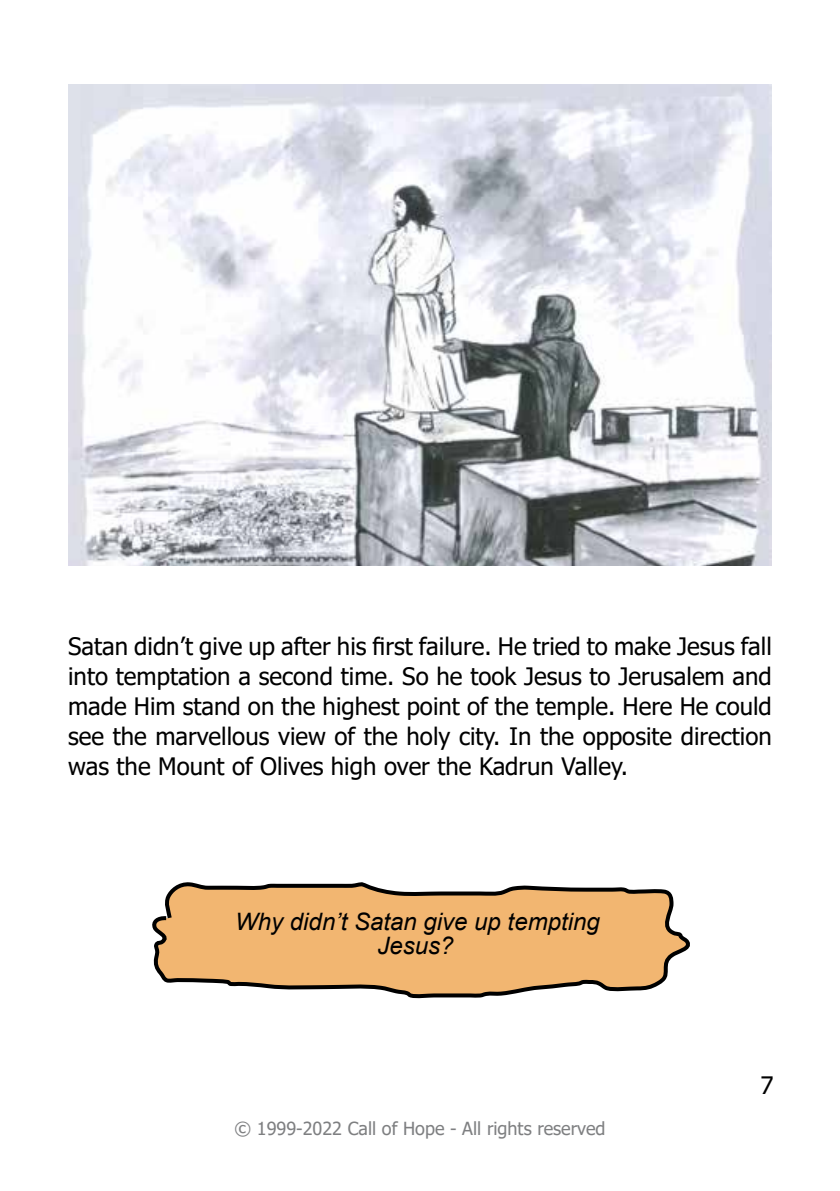
<style>
.page{position:relative;width:840px;height:1191px;background:#fff}
.page>*{position:absolute;margin:0;border:0;box-sizing:border-box;transform-origin:0 0}
.t1{font:24px/30px "Tahoma";color:#000;text-align:justify}
.t2{font:italic 24px/24px "Arial";color:#000;text-align:center}
.t3{font:18px "Tahoma";color:#7e7f81}
</style>
<div class="page">
<img style="left:68px;top:85px;width:703px;height:480px">
<svg style="left:152px;top:882px;width:538px;height:117px"></svg>
<p class="t1" style="left:68px;top:633px;width:705px">Satan didn’t give up after his first failure. He tried to make Jesus fall into temptation a second time. So he took Jesus to Jerusalem and made Him stand on the highest point of the temple. Here He could see the marvellous view of the holy city. In the opposite direction was the Mount of Olives high over the Kadrun Valley.</p>
<p class="t2" style="left:235px;top:909px;width:366px">Why didn’t Satan give up tempting<br>Jesus?</p>
<p class="t3" style="left:234px;top:1116px;width:372px">© 1999-2022 Call of Hope - All rights reserved</p>
<p class="t1" style="left:760px;top:1071px;width:15px">7</p>
</div>
